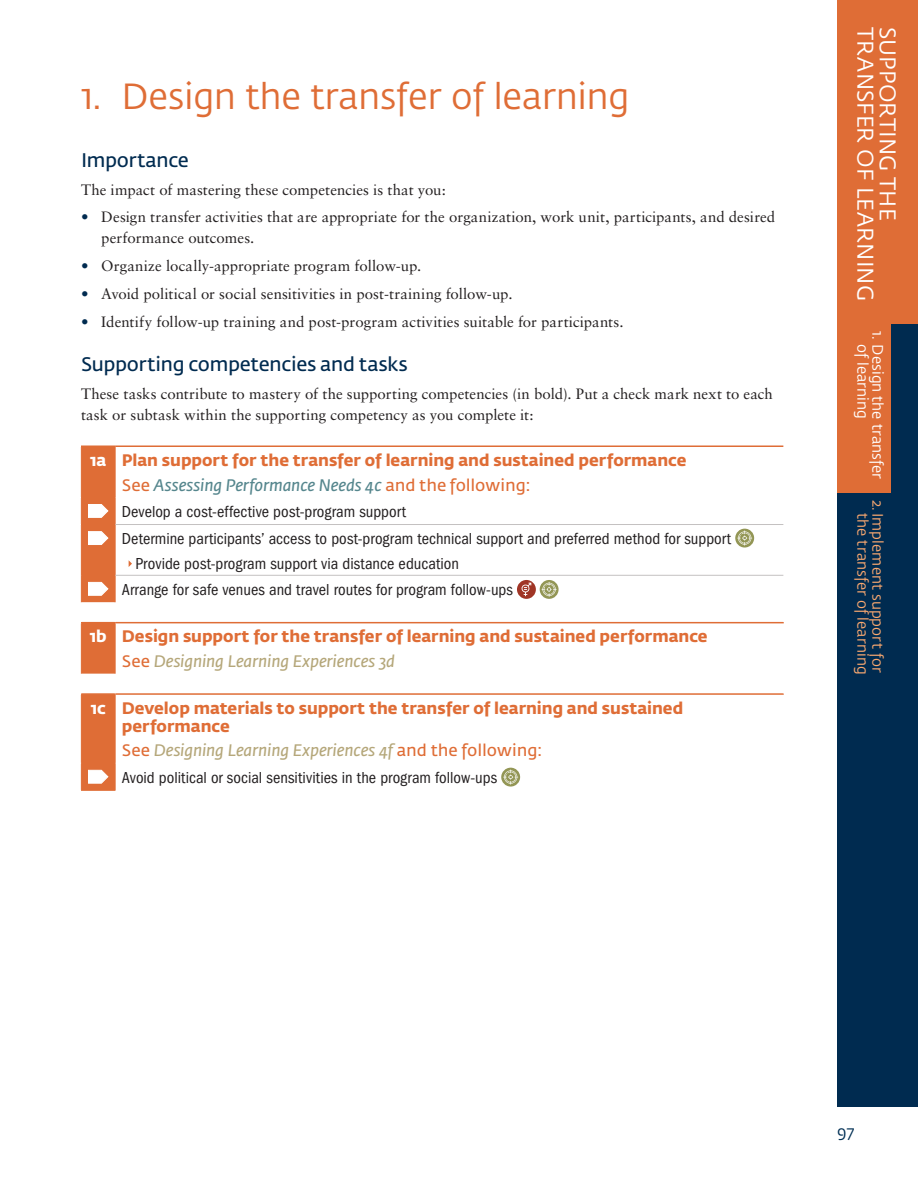
<style>
.page{position:relative;width:918px;height:1188px;background:#fff}
.page>*{position:absolute;margin:0;border:0;box-sizing:border-box;transform-origin:0 0}
.t1{font:36px "Fedra Sans Std";color:#df6d36}
.t2{font:22.5px "Fedra Sans Std";letter-spacing:.005em;color:#fff}
.t3{font:19.5px "Fedra Sans";letter-spacing:-.025em;color:#002b50}
.t4{font:condensed 16.5px/26.7px "Franklin Gothic LT";letter-spacing:.005em;color:#231f20}
.t5{font:700 16.5px/18px "Fedra Sans Std";color:#df6d36}
.t6{font:italic 16.5px "Fedra Sans";letter-spacing:-.005em;color:#b5a77a}
.t7{font:italic 16.5px "Fedra Sans";letter-spacing:-.005em;color:#55868d}
.t8{font:16.5px "Fedra Sans Std";color:#002f54}
.t9{font:15px/21px "Sabon LT Std";letter-spacing:.005em;color:#231f20}
.t10{font:15px/15px "Fedra Sans Std";letter-spacing:.005em;color:#f9a870;text-align:right}
.t11{font:15px/15px "Fedra Sans Std";letter-spacing:.005em;color:#fff}
.s1{color:#002b50}
.s2{color:#fff}
.s3{font-style:normal;color:#df6d36}
</style>
<div class="page">
<div style="left:837px;top:0;width:81px;height:1107px;background:#002b50"></div>
<div style="left:837px;top:0;width:81px;height:324px;background:#df6d36"></div>
<svg style="left:116px;top:621px;width:667px;height:3px"></svg>
<hr style="left:81px;top:790px;width:35px;height:1px;background:#df6d36">
<hr style="left:115px;top:446px;width:668px;height:1px;background:#df6d36">
<hr style="left:115px;top:622px;width:669px;height:1px;background:#df6d36">
<hr style="left:115px;top:693px;width:669px;height:2px;background:#df6d36">
<hr style="left:116px;top:524px;width:667px;height:1px;background:#c4c1c1">
<hr style="left:116px;top:575px;width:667px;height:1px;background:#c4c1c1">
<svg style="left:735px;top:529px;width:19px;height:19px"></svg>
<svg style="left:737px;top:531px;width:15px;height:15px"></svg>
<svg style="left:129px;top:560px;width:3px;height:7px"></svg>
<svg style="left:517px;top:580px;width:19px;height:19px"></svg>
<svg style="left:522px;top:583px;width:9px;height:13px"></svg>
<svg style="left:540px;top:580px;width:19px;height:19px"></svg>
<svg style="left:542px;top:582px;width:15px;height:15px"></svg>
<svg style="left:81px;top:446px;width:35px;height:344px"></svg>
<svg style="left:501px;top:768px;width:19px;height:19px"></svg>
<svg style="left:503px;top:770px;width:15px;height:15px"></svg>
<div style="left:837px;top:324px;width:54px;height:169px;background:#df6d36"></div>
<h1 class="t1" style="left:81px;top:75px;width:550px">1. Design the transfer of learning</h1>
<h3 class="t3" style="left:81px;top:149px;width:109px">Importance</h3>
<p class="t9" style="left:81px;top:179px;width:366px">The impact of mastering these competencies is that you:</p>
<p class="t9" style="left:101px;top:206px;width:676px;text-indent:-20px"><span class="s1">•</span> Design transfer activities that are appropriate for the organization, work unit, participants, and desired performance outcomes.</p>
<p class="t9" style="left:81px;top:255px;width:342px"><span class="s1">•</span> Organize locally-appropriate program follow-up.</p>
<p class="t9" style="left:81px;top:283px;width:433px"><span class="s1">•</span> Avoid political or social sensitivities in post-training follow-up.</p>
<p class="t9" style="left:81px;top:311px;width:544px"><span class="s1">•</span> Identify follow-up training and post-program activities suitable for participants.</p>
<h3 class="t3" style="left:81px;top:353px;width:328px">Supporting competencies and tasks</h3>
<p class="t9" style="left:81px;top:383px;width:693px">These tasks contribute to mastery of the supporting competencies (in bold). Put a check mark next to each task or subtask within the supporting competency as you complete it:</p>
<p class="t5" style="left:90px;top:451px;width:598px"><span class="s2">1a</span> Plan support for the transfer of learning and sustained performance</p>
<p class="t7" style="left:122px;top:476px;width:410px"><span class="s3">See</span> Assessing Performance Needs 4c <span class="s3">and the following:</span></p>
<p class="t4" style="left:122px;top:498px;width:611px">Develop a cost-effective post-program support<br>Determine participants’ access to post-program technical support and preferred method for support</p>
<p class="t4" style="left:122px;top:550px;width:393px;text-indent:14px">Provide post-program support via distance education<br>Arrange for safe venues and travel routes for program follow-ups</p>
<p class="t5" style="left:90px;top:627px;width:619px"><span class="s2">1b</span> Design support for the transfer of learning and sustained performance</p>
<p class="t6" style="left:122px;top:652px;width:275px"><span class="s3">See</span> Designing Learning Experiences 3d</p>
<p class="t5" style="left:122px;top:699px;width:563px;text-indent:-31px"><span class="s2">1c</span> Develop materials to support the transfer of learning and sustained performance</p>
<p class="t6" style="left:122px;top:742px;width:422px"><span class="s3">See</span> Designing Learning Experiences 4f <span class="s3">and the following:</span></p>
<p class="t4" style="left:122px;top:764px;width:377px">Avoid political or social sensitivities in the program follow-ups</p>
<h2 class="t2" style="left:879px;top:27px;width:275px;rotate:90deg">TRANSFER OF LEARNING</h2>
<h2 class="t2" style="left:901px;top:27px;width:195px;rotate:90deg">SUPPORTING THE</h2>
<p class="t11" style="left:885px;top:344px;width:136px;text-indent:-14px;rotate:90deg">1. Design the transfer of learning</p>
<p class="t10" style="left:885px;top:500px;width:176px;rotate:90deg">2. Implement support for the transfer of learning</p>
<p class="t8" style="left:837px;top:1124px;width:19px">97</p>
</div>
